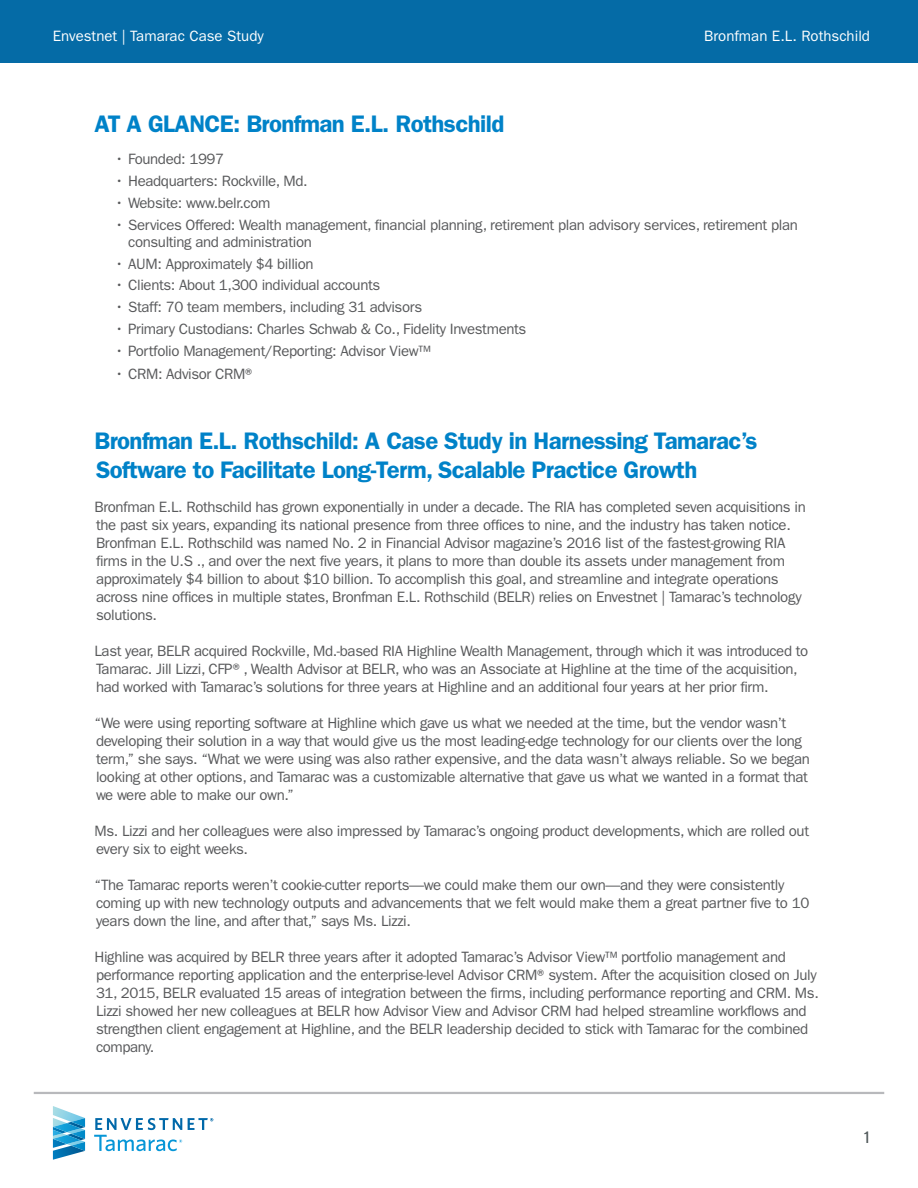
<style>
.page{position:relative;width:918px;height:1188px;background:#fff}
.page>*{position:absolute;margin:0;border:0;box-sizing:border-box;transform-origin:0 0}
.Paragraph_Style_1{font:600 24px/28.8px "Franklin Gothic";letter-spacing:-.025em;color:#0082c8}
.t1{font:18px "Slate W01";color:#4f5759}
.Paragraph_Style_1-2{font:15px/18px "Franklin Gothic";letter-spacing:-.025em;color:#58595b}
.t2{font:15px "Franklin Gothic";color:#fff}
</style>
<div class="page">
<svg style="left:53px;top:1106px;width:32px;height:54px"></svg>
<svg style="left:188px;top:1118px;width:25px;height:12px"></svg>
<svg style="left:94px;top:1118px;width:88px;height:33px"></svg>
<div style="left:0;top:0;width:918px;height:63px;background:#056ba6"></div>
<hr style="left:34px;top:1092px;width:850px;height:2px;background:#b8b9bc">
<p class="t2" style="left:53px;top:27px;width:212px">Envestnet | Tamarac Case Study</p>
<p class="t2" style="left:704px;top:27px;width:167px">Bronfman E.L. Rothschild</p>
<p class="Paragraph_Style_1" style="left:94px;top:109px;width:411px">AT A GLANCE: Bronfman E.L. Rothschild</p>
<p class="Paragraph_Style_1-2" style="left:115px;top:150px;width:111px">• Founded: 1997</p>
<p class="Paragraph_Style_1-2" style="left:115px;top:172px;width:194px">• Headquarters: Rockville, Md.</p>
<p class="Paragraph_Style_1-2" style="left:115px;top:194px;width:157px">• Website: www.belr.com</p>
<p class="Paragraph_Style_1-2" style="left:128px;top:217px;width:671px;line-height:16.5px;text-indent:-14px">• Services Offered: Wealth management, financial planning, retirement plan advisory services, retirement plan consulting and administration</p>
<p class="Paragraph_Style_1-2" style="left:115px;top:255px;width:200px">• AUM: Approximately $4 billion</p>
<p class="Paragraph_Style_1-2" style="left:115px;top:276px;width:267px">• Clients: About 1,300 individual accounts</p>
<p class="Paragraph_Style_1-2" style="left:115px;top:298px;width:309px">• Staff: 70 team members, including 31 advisors</p>
<p class="Paragraph_Style_1-2" style="left:115px;top:320px;width:413px">• Primary Custodians: Charles Schwab &amp; Co., Fidelity Investments</p>
<p class="Paragraph_Style_1-2" style="left:115px;top:342px;width:318px">• Portfolio Management/Reporting: Advisor View™</p>
<p class="Paragraph_Style_1-2" style="left:115px;top:366px;width:143px">• CRM: Advisor CRM®</p>
<p class="Paragraph_Style_1" style="left:94px;top:427px;width:665px">Bronfman E.L. Rothschild: A Case Study in Harnessing Tamarac’s<br>Software to Facilitate Long-Term, Scalable Practice Growth</p>
<p class="Paragraph_Style_1-2" style="left:94px;top:498px;width:713px">Bronfman E.L. Rothschild has grown exponentially in under a decade. The RIA has completed seven acquisitions in the past six years, expanding its national presence from three offices to nine, and the industry has taken notice.<br>Bronfman E.L. Rothschild was named No. 2 in Financial Advisor magazine’s 2016 list of the fastest-growing RIA firms in the U.S ., and over the next five years, it plans to more than double its assets under management from approximately $4 billion to about $10 billion. To accomplish this goal, and streamline and integrate operations across nine offices in multiple states, Bronfman E.L. Rothschild (BELR) relies on Envestnet | Tamarac’s technology solutions.</p>
<p class="Paragraph_Style_1-2" style="left:94px;top:642px;width:715px">Last year, BELR acquired Rockville, Md.-based RIA Highline Wealth Management, through which it was introduced to<br>Tamarac. Jill Lizzi, CFP®, Wealth Advisor at BELR, who was an Associate at Highline at the time of the acquisition, had worked with Tamarac’s solutions for three years at Highline and an additional four years at her prior firm.</p>
<p class="Paragraph_Style_1-2" style="left:94px;top:714px;width:717px">“We were using reporting software at Highline which gave us what we needed at the time, but the vendor wasn’t developing their solution in a way that would give us the most leading-edge technology for our clients over the long term,” she says. “What we were using was also rather expensive, and the data wasn’t always reliable. So we began looking at other options, and Tamarac was a customizable alternative that gave us what we wanted in a format that we were able to make our own.”</p>
<p class="Paragraph_Style_1-2" style="left:94px;top:822px;width:716px">Ms. Lizzi and her colleagues were also impressed by Tamarac’s ongoing product developments, which are rolled out every six to eight weeks.</p>
<p class="Paragraph_Style_1-2" style="left:94px;top:876px;width:716px">“The Tamarac reports weren’t cookie-cutter reports—we could make them our own—and they were consistently coming up with new technology outputs and advancements that we felt would make them a great partner five to 10 years down the line, and after that,” says Ms. Lizzi.</p>
<p class="Paragraph_Style_1-2" style="left:94px;top:948px;width:726px">Highline was acquired by BELR three years after it adopted Tamarac’s Advisor View™ portfolio management and performance reporting application and the enterprise-level Advisor CRM®system. After the acquisition closed on July 31, 2015, BELR evaluated 15 areas of integration between the firms, including performance reporting and CRM. Ms.<br>Lizzi showed her new colleagues at BELR how Advisor View and Advisor CRM had helped streamline workflows and strengthen client engagement at Highline, and the BELR leadership decided to stick with Tamarac for the combined company.</p>
<p class="t1" style="left:862px;top:1128px;width:11px">1</p>
</div>
